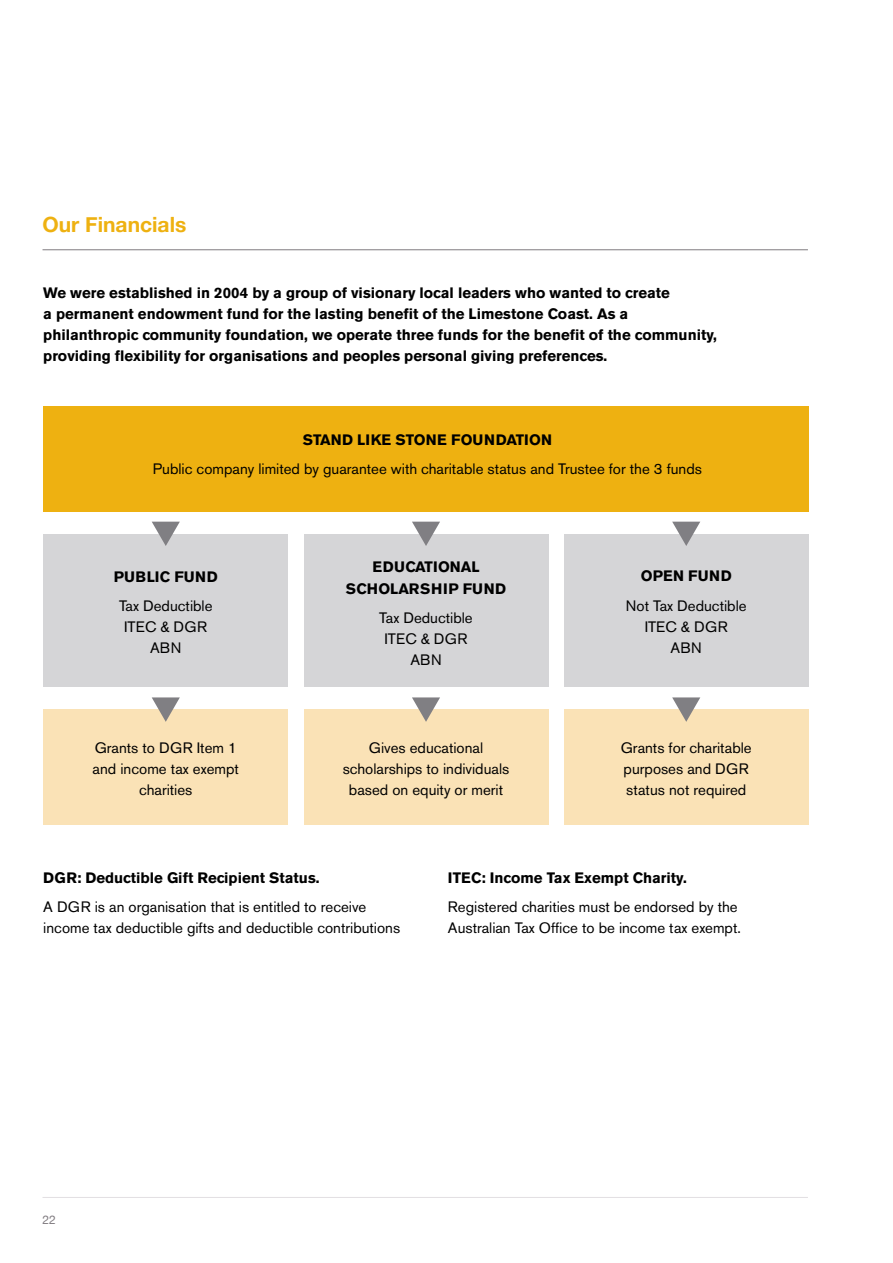
<style>
.page{position:relative;width:893px;height:1263px;background:#fff}
.page>*{position:absolute;margin:0;border:0;box-sizing:border-box;transform-origin:0 0}
.t1{font:700 21px "Helvetica Neue";color:#eeb111}
.t2{font:15px/21px "Akzidenz Grotesk BE";color:#000;text-align:center}
.t3{font:700 15px/21px "Akzidenz Grotesk BE";color:#000}
.t4{font:700 15px/21.6px "Akzidenz Grotesk BE";letter-spacing:.02em;color:#000;text-align:center}
.t5{font:700 15px "Akzidenz Grotesk BE";letter-spacing:.03em;color:#000}
.t6{font:12px "Helvetica Neue";color:#807b80}
</style>
<div class="page">
<hr style="left:43px;top:1197px;width:765px;height:1px;background:#e2dfe2">
<hr style="left:43px;top:249px;width:765px;height:1px;background:#807b80">
<div style="left:43px;top:406px;width:766px;height:105px;background:#eeb111"></div>
<div style="left:43px;top:534px;width:245px;height:153px;background:#d5d5d7"></div>
<div style="left:43px;top:709px;width:245px;height:115px;background:#fae2b6"></div>
<div style="left:304px;top:534px;width:244px;height:153px;background:#d5d5d7"></div>
<div style="left:304px;top:709px;width:244px;height:115px;background:#fae2b6"></div>
<div style="left:564px;top:534px;width:245px;height:153px;background:#d5d5d7"></div>
<div style="left:564px;top:709px;width:245px;height:115px;background:#fae2b6"></div>
<svg style="left:152px;top:522px;width:28px;height:24px"></svg>
<svg style="left:152px;top:697px;width:28px;height:25px"></svg>
<svg style="left:412px;top:522px;width:28px;height:24px"></svg>
<svg style="left:412px;top:697px;width:28px;height:25px"></svg>
<svg style="left:672px;top:522px;width:28px;height:24px"></svg>
<svg style="left:672px;top:697px;width:28px;height:25px"></svg>
<h1 class="t1" style="left:43px;top:208px;width:145px">Our Financials</h1>
<p class="t3" style="left:43px;top:283px;width:675px">We were established in 2004 by a group of visionary local leaders who wanted to create<br>a permanent endowment fund for the lasting benefit of the Limestone Coast. As a philanthropic community foundation, we operate three funds for the benefit of the community, providing flexibility for organisations and peoples personal giving preferences.</p>
<p class="t3" style="left:303px;top:429px;width:251px">STAND LIKE STONE FOUNDATION</p>
<p class="t2" style="left:153px;top:458px;width:551px">Public company limited by guarantee with charitable status and Trustee for the 3 funds</p>
<p class="t5" style="left:114px;top:568px;width:106px">PUBLIC FUND</p>
<p class="t2" style="left:119px;top:595px;width:95px">Tax Deductible<br>ITEC &amp; DGR<br>ABN</p>
<p class="t2" style="left:93px;top:737px;width:148px">Grants to DGR Item 1 and income tax exempt charities</p>
<p class="t4" style="left:346px;top:556px;width:162px">EDUCATIONAL<br>SCHOLARSHIP FUND</p>
<p class="t2" style="left:379px;top:607px;width:95px">Tax Deductible<br>ITEC &amp; DGR<br>ABN</p>
<p class="t2" style="left:343px;top:737px;width:168px">Gives educational scholarships to individuals based on equity or merit</p>
<p class="t4" style="left:641px;top:565px;width:92px">OPEN FUND</p>
<p class="t2" style="left:626px;top:595px;width:122px">Not Tax Deductible<br>ITEC &amp; DGR<br>ABN</p>
<p class="t2" style="left:621px;top:737px;width:132px;text-align:left">Grants for charitable purposes and DGR status not required</p>
<p class="t3" style="left:43px;top:867px;width:278px">DGR: Deductible Gift Recipient Status.</p>
<p class="t2" style="left:43px;top:896px;width:358px;text-align:left">A DGR is an organisation that is entitled to receive income tax deductible gifts and deductible contributions</p>
<p class="t3" style="left:448px;top:867px;width:240px">ITEC: Income Tax Exempt Charity.</p>
<p class="t2" style="left:448px;top:896px;width:294px;text-align:left">Registered charities must be endorsed by the<br>Australian Tax Office to be income tax exempt.</p>
<p class="t6" style="left:43px;top:1211px;width:15px">22</p>
</div>
